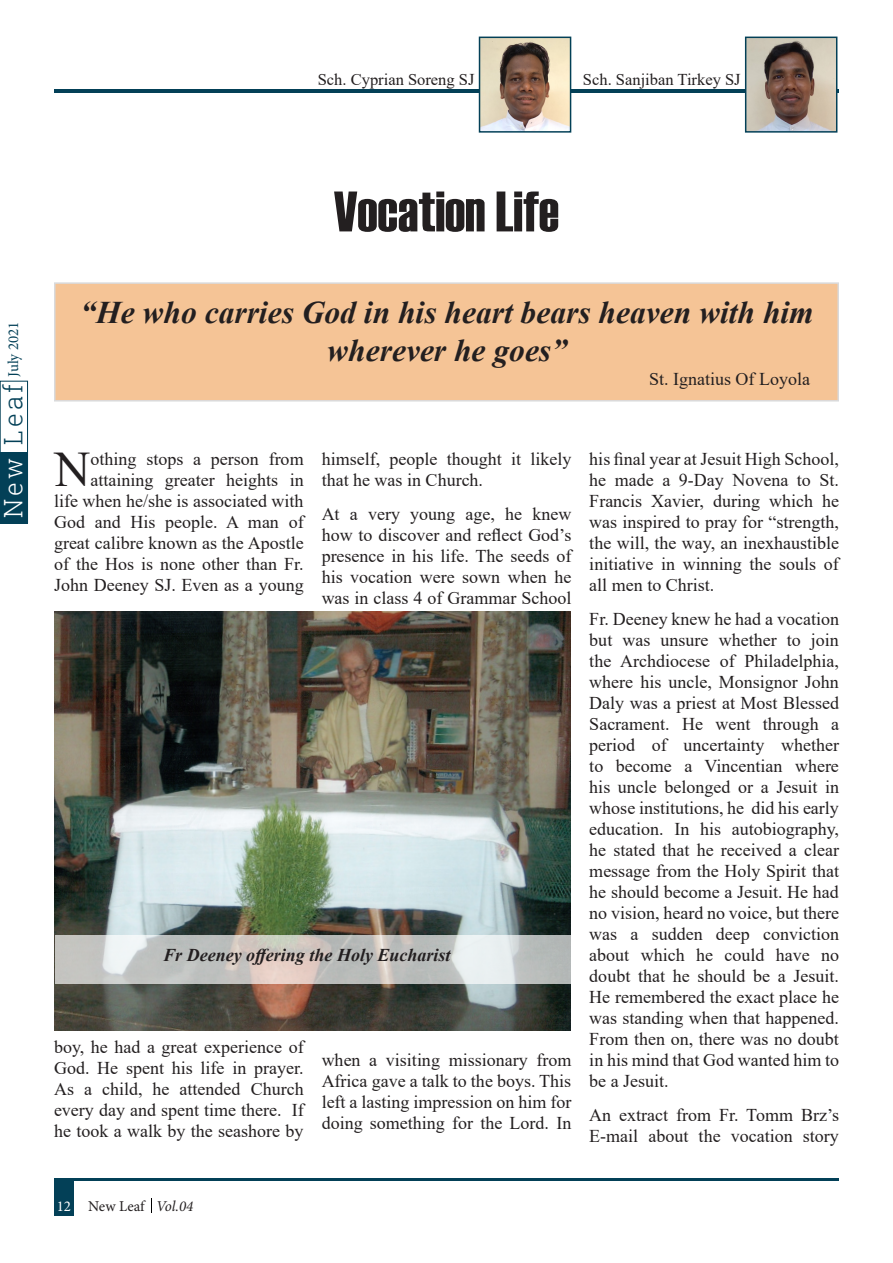
<style>
.page{position:relative;width:893px;height:1263px;background:#fff}
.page>*{position:absolute;margin:0;border:0;box-sizing:border-box;transform-origin:0 0}
.Main_Heading{font:57px "Haettenschweiler";color:#231f20}
.Body_text{font:49.65px "Times New Roman";color:#231f20}
.sub_Heading{font:italic 700 31.5px/37.8px "Times New Roman";color:#231f20;text-align:center}
.t1{font:300 25.5px "Roboto Slab";letter-spacing:.13em;color:#034057}
.Body_text-2{font:18px/21px "Times New Roman";color:#231f20;text-align:justify}
.Body_text-3{font:italic 700 18px "Times New Roman";color:#231f20}
.author_name{font:16.5px "Times New Roman";color:#231f20}
.t2{font:15px "Minion Pro";letter-spacing:.005em;color:#231f20}
.t3{font:15px "Minion Pro";color:#034057}
.s1{color:#fff}
.s2{font-style:italic}
</style>
<div class="page">
<div style="left:54px;top:282px;width:785px;height:120px;background:#f5c496;border:2px solid #c9cacc"></div>
<hr style="left:54px;top:1178px;width:785px;height:3px;background:#034057">
<div style="left:54px;top:1178px;width:19px;height:37px;background:#034057"></div>
<svg style="left:151px;top:1198px;width:1px;height:14px"></svg>
<hr style="left:54px;top:89px;width:785px;height:3px;background:#034057">
<div style="left:0;top:452px;width:28px;height:71px;background:#034057"></div>
<div style="left:0;top:381px;width:28px;height:142px;border:1px solid #034057"></div>
<img style="left:748px;top:40px;width:86px;height:90px">
<div style="left:745px;top:37px;width:92px;height:96px;border:2px solid #034057"></div>
<img style="left:482px;top:40px;width:86px;height:90px">
<div style="left:479px;top:37px;width:92px;height:96px;border:2px solid #034057"></div>
<img style="left:54px;top:612px;width:516px;height:419px">
<svg style="left:55px;top:935px;width:516px;height:48px"></svg>
<p class="author_name" style="left:318px;top:68px;width:158px">Sch. Cyprian Soreng SJ</p>
<p class="author_name" style="left:583px;top:68px;width:159px">Sch. Sanjiban Tirkey SJ</p>
<p class="t3" style="left:3px;top:377px;width:57px;rotate:-90deg">July 2021</p>
<h3 class="t1" style="left:-4px;top:518px;width:136px;rotate:-90deg"><span class="s1">New</span> Leaf</h3>
<p class="Main_Heading" style="left:334px;top:173px;width:227px">Vocation Life</p>
<p class="sub_Heading" style="left:80px;top:293px;width:735px">“He who carries God in his heart bears heaven with him wherever he goes”</p>
<p class="Body_text-2" style="left:649px;top:368px;width:162px">St. Ignatius Of Loyola</p>
<p class="Body_text-2" style="left:54px;top:448px;width:251px;text-align:right">othing stops a person from attaining greater heights in<br>life when he/she is associated with<br>God and His people. A man of great calibre known as the Apostle of the Hos is none other than Fr.<br>John Deeney SJ. Even as a young</p>
<p class="Body_text" style="left:55px;top:435px;width:37px">N</p>
<p class="Body_text-2" style="left:322px;top:448px;width:251px">himself, people thought it likely that he was in Church.</p>
<p class="Body_text-2" style="left:322px;top:503px;width:251px">At a very young age, he knew how to discover and reflect God’s presence in his life. The seeds of his vocation were sown when he was in class 4 of Grammar School</p>
<p class="Body_text-3" style="left:163px;top:942px;width:289px">Fr Deeney offering the Holy Eucharist</p>
<p class="Body_text-2" style="left:54px;top:1036px;width:251px">boy, he had a great experience of God. He spent his life in prayer.<br>As a child, he attended Church every day and spent time there. If he took a walk by the seashore by</p>
<p class="Body_text-2" style="left:322px;top:1049px;width:251px">when a visiting missionary from Africa gave a talk to the boys. This left a lasting impression on him for doing something for the Lord. In</p>
<p class="Body_text-2" style="left:589px;top:448px;width:251px">his final year at Jesuit High School, he made a 9-Day Novena to St.<br>Francis Xavier, during which he was inspired to pray for “strength, the will, the way, an inexhaustible initiative in winning the souls of all men to Christ.</p>
<p class="Body_text-2" style="left:589px;top:608px;width:251px">Fr. Deeney knew he had a vocation but was unsure whether to join the Archdiocese of Philadelphia, where his uncle, Monsignor John Daly was a priest at Most Blessed Sacrament. He went through a period of uncertainty whether to become a Vincentian where his uncle belonged or a Jesuit in whose institutions, he did his early education. In his autobiography, he stated that he received a clear message from the Holy Spirit that he should become a Jesuit. He had no vision, heard no voice, but there was a sudden deep conviction about which he could have no doubt that he should be a Jesuit.<br>He remembered the exact place he was standing when that happened.<br>From then on, there was no doubt in his mind that God wanted him to be a Jesuit.</p>
<p class="Body_text-2" style="left:589px;top:1104px;width:251px">An extract from Fr. Tomm Brz’s<br>E-mail about the vocation story</p>
<p class="t2" style="left:57px;top:1196px;width:138px"><span class="s1">12</span> New Leaf <span class="s2">Vol.04</span></p>
</div>
